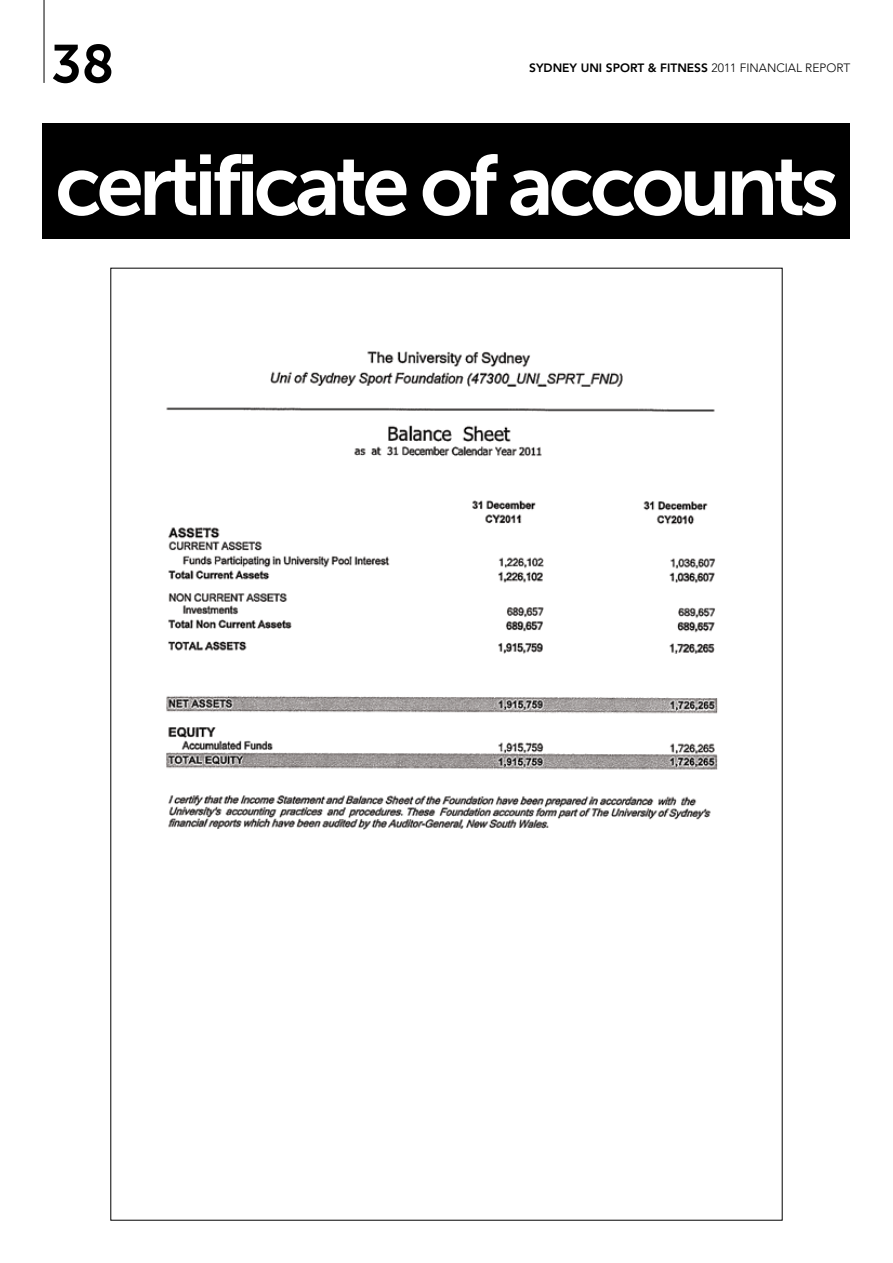
<style>
.page{position:relative;width:893px;height:1263px;background:#fff}
.page>*{position:absolute;margin:0;border:0;box-sizing:border-box;transform-origin:0 0}
.t1{font:85.2px "Museo Sans 700";letter-spacing:-.06em;color:#fff}
.t2{font:53.4px "Museo Sans 700";color:#000}
.t3{font:800 12px "Avenir";color:#000}
.s1{font-weight:300}
</style>
<div class="page">
<div style="left:43px;top:123px;width:807px;height:116px;background:#000"></div>
<hr style="left:44px;top:0;width:1px;height:83px;background:#000">
<img style="left:166px;top:351px;width:552px;height:479px">
<h2 class="t2" style="left:51px;top:34px;width:65px">38</h2>
<p class="t3" style="left:529px;top:60px;width:323px">SYDNEY UNI SPORT &amp; FITNESS <span class="s1">2011 FINANCIAL REPORT</span></p>
<h1 class="t1" style="left:55px;top:138px;width:785px">certificate of accounts</h1>
</div>
